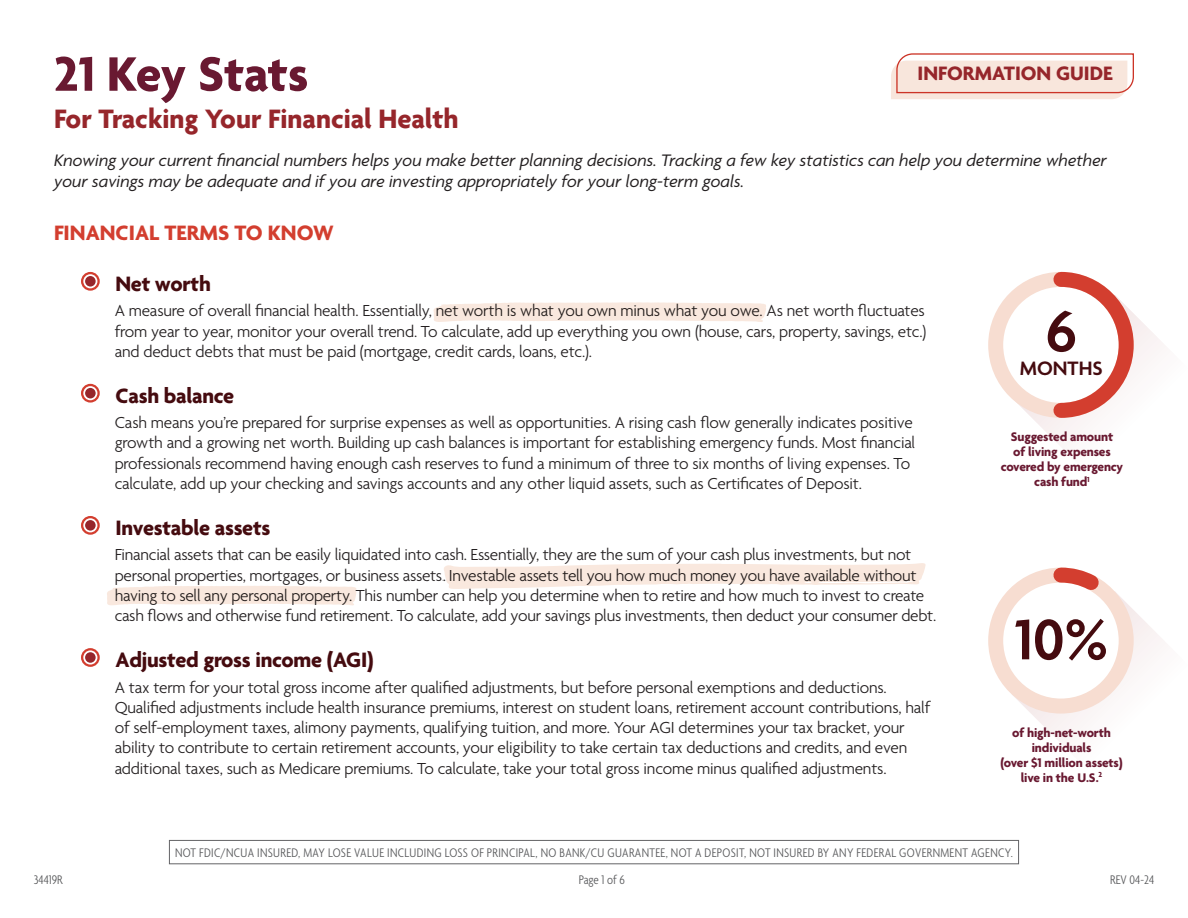
<style>
.page{position:relative;width:1188px;height:918px;background:#fff}
.page>*{position:absolute;margin:0;border:0;box-sizing:border-box;transform-origin:0 0}
.t1{font:600 61.5px "Agenda";color:#450b0f}
.t2{font:700 52.35px "Agenda";color:#691931}
.t3{font:700 28.8px "Agenda";color:#96262b}
.t4{font:700 22.5px "Agenda";letter-spacing:-.01em;color:#450b0f}
.t5{font:700 22.5px "Agenda";color:#d33e2f}
.t6{font:700 21px "Agenda";color:#96262b}
.t7{font:600 21px "Agenda";color:#450b0f}
.t8{font:italic 18px/21px "Agenda";color:#231f20}
.t9{font:300 17.25px/20.2px "Agenda";letter-spacing:-.01em;color:#231f20}
.t10{font:300 condensed 13.5px "Agenda";letter-spacing:.025em;color:#57585a}
.t11{font:700 13.5px/15px "Agenda";letter-spacing:-.01em;color:#691931;text-align:center}
</style>
<div class="page">
<svg style="left:81px;top:272px;width:19px;height:19px"></svg>
<div style="left:84px;top:275px;width:13px;height:12px;background:#96262b;border-radius:50%"></div>
<div style="left:83px;top:274px;width:14px;height:14px;border:2px solid #fff;border-radius:50%"></div>
<svg style="left:81px;top:384px;width:19px;height:19px"></svg>
<div style="left:84px;top:387px;width:13px;height:12px;background:#96262b;border-radius:50%"></div>
<div style="left:83px;top:386px;width:14px;height:14px;border:2px solid #fff;border-radius:50%"></div>
<svg style="left:81px;top:516px;width:19px;height:19px"></svg>
<div style="left:84px;top:519px;width:13px;height:13px;background:#96262b;border-radius:50%"></div>
<div style="left:83px;top:518px;width:14px;height:14px;border:2px solid #fff;border-radius:50%"></div>
<svg style="left:81px;top:648px;width:19px;height:19px"></svg>
<div style="left:84px;top:651px;width:13px;height:13px;background:#96262b;border-radius:50%"></div>
<div style="left:83px;top:650px;width:14px;height:15px;border:2px solid #fff;border-radius:50%"></div>
<svg style="left:433px;top:302px;width:333px;height:20px;background:#f9eae1"></svg>
<svg style="left:107px;top:586px;width:250px;height:19px;background:#f9e9e0"></svg>
<svg style="left:444px;top:563px;width:482px;height:26px"></svg>
<svg style="left:891px;top:53px;width:243px;height:46px"></svg>
<svg style="left:989px;top:271px;width:172px;height:173px"></svg>
<div style="left:169px;top:840px;width:850px;height:24px;border:1px solid #636366"></div>
<svg style="left:989px;top:567px;width:172px;height:173px"></svg>
<p class="t2" style="left:54px;top:46px;width:256px">21 Key Stats</p>
<p class="t3" style="left:54px;top:103px;width:406px">For Tracking Your Financial Health</p>
<p class="t6" style="left:918px;top:62px;width:197px">INFORMATION GUIDE</p>
<p class="t8" style="left:54px;top:150px;width:1055px">Knowing your current financial numbers helps you make better planning decisions. Tracking a few key statistics can help you determine whether your savings may be adequate and if you are investing appropriately for your long-term goals.</p>
<p class="t5" style="left:54px;top:221px;width:281px">FINANCIAL TERMS TO KNOW</p>
<p class="t4" style="left:115px;top:271px;width:97px">Net worth</p>
<p class="t9" style="left:115px;top:302px;width:813px;text-align:justify">A measure of overall financial health. Essentially, net worth is what you own minus what you owe. As net worth fluctuates from year to year, monitor your overall trend. To calculate, add up everything you own (house, cars, property, savings, etc.) and deduct debts that must be paid (mortgage, credit cards, loans, etc.).</p>
<p class="t4" style="left:115px;top:383px;width:120px">Cash balance</p>
<p class="t9" style="left:115px;top:414px;width:802px">Cash means you’re prepared for surprise expenses as well as opportunities. A rising cash flow generally indicates positive growth and a growing net worth. Building up cash balances is important for establishing emergency funds. Most financial professionals recommend having enough cash reserves to fund a minimum of three to six months of living expenses. To calculate, add up your checking and savings accounts and any other liquid assets, such as Certificates of Deposit.</p>
<p class="t4" style="left:115px;top:515px;width:156px">Investable assets</p>
<p class="t9" style="left:115px;top:546px;width:823px">Financial assets that can be easily liquidated into cash. Essentially, they are the sum of your cash plus investments, but not personal properties, mortgages, or business assets. Investable assets tell you how much money you have available without having to sell any personal property. This number can help you determine when to retire and how much to invest to create cash flows and otherwise fund retirement. To calculate, add your savings plus investments, then deduct your consumer debt.</p>
<p class="t4" style="left:115px;top:648px;width:260px">Adjusted gross income (AGI)</p>
<p class="t9" style="left:115px;top:678px;width:817px">A tax term for your total gross income after qualified adjustments, but before personal exemptions and deductions.<br>Qualified adjustments include health insurance premiums, interest on student loans, retirement account contributions, half of self-employment taxes, alimony payments, qualifying tuition, and more. Your AGI determines your tax bracket, your ability to contribute to certain retirement accounts, your eligibility to take certain tax deductions and credits, and even additional taxes, such as Medicare premiums. To calculate, take your total gross income minus qualified adjustments.</p>
<p class="t1" style="left:1046px;top:299px;width:33px">6</p>
<p class="t7" style="left:1020px;top:357px;width:84px">MONTHS</p>
<p class="t11" style="left:1011px;top:430px;width:104px">Suggested amount</p>
<p class="t11" style="left:1001px;top:445px;width:124px">of living expenses covered by emergency cash fund<sup>1</sup></p>
<p class="t1" style="left:1015px;top:607px;width:94px">10%</p>
<p class="t11" style="left:1012px;top:726px;width:100px">of high-net-worth individuals</p>
<p class="t11" style="left:1000px;top:756px;width:124px">(over $1 million assets) live in the U.S.<sup>2</sup></p>
<p class="t10" style="left:175px;top:845px;width:839px">NOT FDIC/NCUA INSURED, MAY LOSE VALUE INCLUDING LOSS OF PRINCIPAL, NO BANK/CU GUARANTEE, NOT A DEPOSIT, NOT INSURED BY ANY FEDERAL GOVERNMENT AGENCY.</p>
<p class="t10" style="left:34px;top:873px;width:30px">34419R</p>
<p class="t10" style="left:579px;top:873px;width:47px">Page 1 of 6</p>
<p class="t10" style="left:1110px;top:873px;width:45px">REV 04-24</p>
</div>
